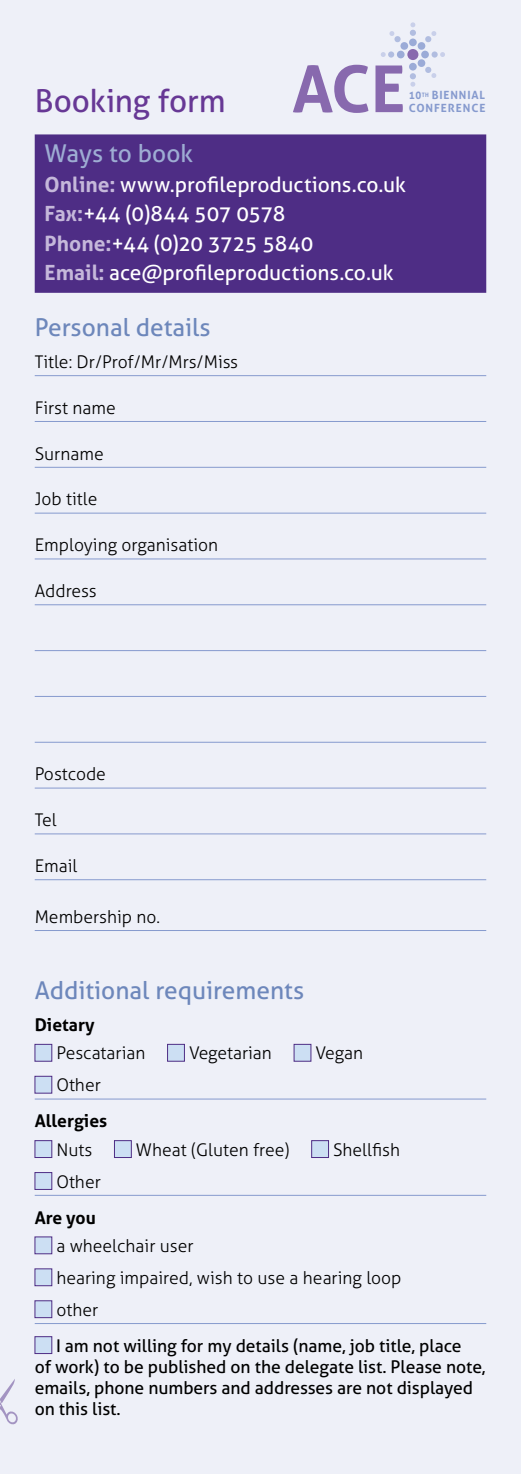
<style>
.page{position:relative;width:521px;height:1474px;background:#fff}
.page>*{position:absolute;margin:0;border:0;box-sizing:border-box;transform-origin:0 0}
.t1{font:700 64.92px "Aller";color:#8869ae}
.t2{font:31.5px "Aller";letter-spacing:-.005em;color:#673895}
.t3{font:24.5px "Aller";color:#6d87bb}
.t4{font:24.5px "Aller";color:#9eadd3}
.t5{font:21px/29.4px "Aller";letter-spacing:-.005em;color:#fff}
.t6{font:300 17.5px/31.8px "Aller";color:#000}
.t7{font:17.5px/21px "Aller";letter-spacing:-.005em;color:#000}
.t8{font:700 17.5px "Aller";color:#000}
.t9{font:700 11.38px/12.8px "Aller";letter-spacing:.08em;color:#869ace;scale:.9 1}
.s1{font-weight:700;color:#c5b8da}
</style>
<div class="page">
<div style="left:0;top:0;width:521px;height:1473px;background:#eef0f8"></div>
<hr style="left:35px;top:375px;width:451px;height:1px;background:#869ace">
<hr style="left:35px;top:421px;width:451px;height:1px;background:#869ace">
<hr style="left:35px;top:467px;width:451px;height:1px;background:#869ace">
<hr style="left:35px;top:513px;width:451px;height:1px;background:#869ace">
<hr style="left:35px;top:558px;width:451px;height:1px;background:#869ace">
<hr style="left:35px;top:604px;width:451px;height:1px;background:#869ace">
<hr style="left:35px;top:650px;width:451px;height:1px;background:#869ace">
<hr style="left:35px;top:696px;width:451px;height:1px;background:#869ace">
<hr style="left:35px;top:742px;width:451px;height:1px;background:#869ace">
<hr style="left:35px;top:787px;width:451px;height:1px;background:#869ace">
<hr style="left:35px;top:833px;width:451px;height:1px;background:#869ace">
<hr style="left:35px;top:879px;width:451px;height:1px;background:#869ace">
<hr style="left:35px;top:930px;width:451px;height:1px;background:#869ace">
<hr style="left:35px;top:1098px;width:451px;height:1px;background:#869ace">
<hr style="left:35px;top:1194px;width:451px;height:1px;background:#869ace">
<hr style="left:35px;top:1323px;width:451px;height:1px;background:#869ace">
<div style="left:35px;top:134px;width:451px;height:159px;background:#4e2d85"></div>
<div style="left:35px;top:1044px;width:17px;height:17px;background:#ccdff3;border:1px solid #4e2d85"></div>
<div style="left:167px;top:1044px;width:18px;height:17px;background:#ccdff3;border:1px solid #4e2d85"></div>
<div style="left:294px;top:1044px;width:17px;height:17px;background:#ccdff3;border:1px solid #4e2d85"></div>
<div style="left:35px;top:1076px;width:17px;height:17px;background:#ccdff3;border:1px solid #4e2d85"></div>
<div style="left:35px;top:1140px;width:17px;height:17px;background:#ccdff3;border:1px solid #4e2d85"></div>
<div style="left:114px;top:1140px;width:18px;height:17px;background:#ccdff3;border:1px solid #4e2d85"></div>
<div style="left:311px;top:1140px;width:18px;height:17px;background:#ccdff3;border:1px solid #4e2d85"></div>
<div style="left:35px;top:1172px;width:17px;height:17px;background:#ccdff3;border:1px solid #4e2d85"></div>
<div style="left:35px;top:1236px;width:17px;height:17px;background:#ccdff3"></div>
<div style="left:35px;top:1268px;width:17px;height:17px;background:#ccdff3"></div>
<div style="left:35px;top:1300px;width:17px;height:17px;background:#ccdff3;border:1px solid #4e2d85"></div>
<div style="left:35px;top:1336px;width:17px;height:17px;background:#ccdff3;border:1px solid #4e2d85"></div>
<svg style="left:381px;top:22px;width:64px;height:65px"></svg>
<svg style="left:0;top:1379px;width:18px;height:46px"></svg>
<h1 class="t1" style="left:292px;top:49px;width:115px">ACE</h1>
<h2 class="t2" style="left:35px;top:81px;width:192px">Booking form</h2>
<h3 class="t4" style="left:45px;top:139px;width:150px">Ways to book</h3>
<p class="t5" style="left:45px;top:170px;width:363px"><span class="s1">Online:</span> www.profileproductions.co.uk<br><span class="s1">Fax:</span>+44 (0)844 507 0578<br><span class="s1">Phone:</span>+44 (0)20 3725 5840<br><span class="s1">Email:</span> ace@profileproductions.co.uk</p>
<h3 class="t3" style="left:35px;top:312px;width:177px">Personal details</h3>
<p class="t6" style="left:35px;top:346px;width:205px">Title: Dr/Prof/Mr/Mrs/Miss</p>
<p class="t6" style="left:35px;top:392px;width:83px">First name</p>
<p class="t6" style="left:35px;top:437px;width:70px">Surname</p>
<p class="t6" style="left:35px;top:483px;width:64px">Job title</p>
<p class="t6" style="left:35px;top:529px;width:185px">Employing organisation</p>
<p class="t6" style="left:35px;top:575px;width:63px">Address</p>
<p class="t9" style="left:409px;top:88px;width:87px">10<sup>TH</sup> BIENNIAL<br>CONFERENCE</p>
<p class="t6" style="left:35px;top:758px;width:73px">Postcode</p>
<p class="t6" style="left:35px;top:804px;width:23px">Tel</p>
<p class="t6" style="left:35px;top:850px;width:44px">Email</p>
<p class="t6" style="left:35px;top:900px;width:127px">Membership no.</p>
<h3 class="t3" style="left:35px;top:975px;width:271px">Additional requirements</h3>
<p class="t8" style="left:35px;top:1014px;width:61px">Dietary</p>
<p class="t6" style="left:56px;top:1037px;width:91px">Pescatarian</p>
<p class="t6" style="left:189px;top:1037px;width:84px">Vegetarian</p>
<p class="t6" style="left:315px;top:1037px;width:49px">Vegan</p>
<p class="t6" style="left:56px;top:1069px;width:46px">Other</p>
<p class="t8" style="left:35px;top:1110px;width:74px">Allergies</p>
<p class="t6" style="left:56px;top:1133px;width:37px">Nuts</p>
<p class="t6" style="left:136px;top:1133px;width:155px">Wheat (Gluten free)</p>
<p class="t6" style="left:333px;top:1133px;width:69px">Shellfish</p>
<p class="t6" style="left:56px;top:1165px;width:46px">Other</p>
<p class="t8" style="left:35px;top:1206px;width:62px">Are you</p>
<p class="t6" style="left:56px;top:1229px;width:347px">a wheelchair user<br>hearing impaired, wish to use a hearing loop other</p>
<p class="t7" style="left:35px;top:1334px;width:452px;text-indent:21px">I am not willing for my details (name, job title, place<br>of work) to be published on the delegate list. Please note, emails, phone numbers and addresses are not displayed on this list.</p>
</div>
